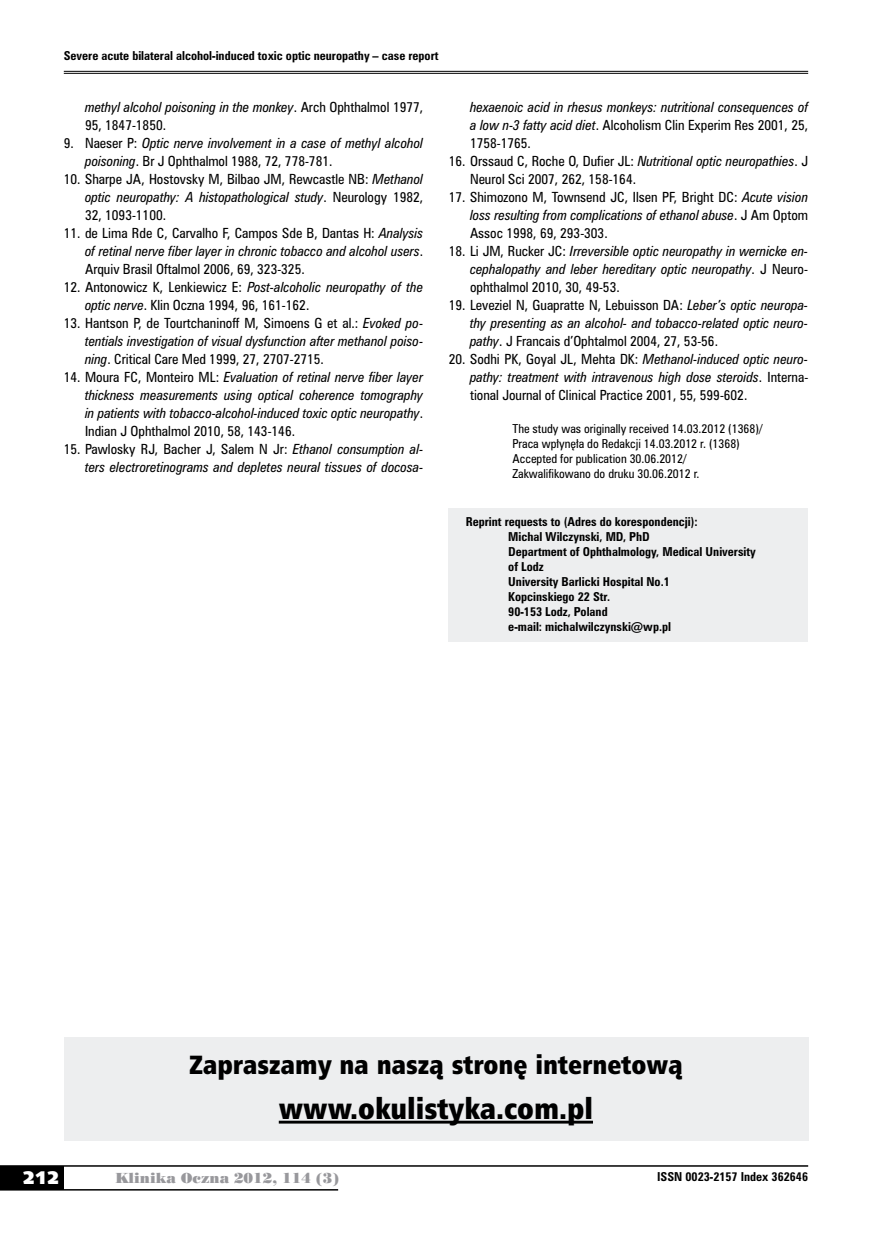
<style>
.page{position:relative;width:872px;height:1234px;background:#fff}
.page>*{position:absolute;margin:0;border:0;box-sizing:border-box;transform-origin:0 0}
.t1{font:28.5px "Humnst 777 X Blk Cn PL";color:#000}
.t2{font:25.5px "Humnst 777 X Blk Cn PL";color:#000}
.t3{font:18px "Humanst 531 U Blk PL";color:#fff}
.t4{font:13.5px "Poster Bodoni PL";color:#98989c}
.t5{font:12.75px/18px "Zurich Cn PL";color:#000;text-align:justify}
.t6{font:italic 12.75px/18px "Zurich Cn PL";color:#000;text-align:justify}
.t7{font:700 11.25px/15px "Zurich Cn PL";color:#000}
.t8{font:11.25px/15px "Zurich Cn PL";color:#000}
.s1{font-style:normal}
.s2{font-style:italic}
</style>
<div class="page">
<div style="left:0;top:1165px;width:64px;height:24px;background:#000"></div>
<hr style="left:0;top:1164px;width:808px;height:2px;background:#000">
<hr style="left:0;top:1188px;width:338px;height:2px;background:#000">
<hr style="left:64px;top:71px;width:744px;height:1px;background:#000">
<hr style="left:64px;top:73px;width:744px;height:1px;background:#000">
<div style="left:449px;top:508px;width:359px;height:134px;background:#edeeef"></div>
<div style="left:64px;top:1037px;width:744px;height:103px;background:#edeeef"></div>
<hr style="left:279px;top:1120px;width:314px;height:3px;background:#000">
<p class="t7" style="left:64px;top:48px;width:376px">Severe acute bilateral alcohol-induced toxic optic neuropathy – case report</p>
<p class="t6" style="left:85px;top:97px;width:340px">methyl alcohol poisoning in the monkey<span class="s1">. Arch Ophthalmol 1977,<br>95, 1847-1850.</span></p>
<p class="t6" style="left:85px;top:133px;width:339px;text-indent:-21px"><span class="s1">9. Naeser P:</span> Optic nerve involvement in a case of methyl alcohol poisoning<span class="s1">. Br J Ophthalmol 1988, 72, 778-781.</span></p>
<p class="t5" style="left:85px;top:169px;width:340px;text-indent:-21px">10. Sharpe JA, Hostovsky M, Bilbao JM, Rewcastle NB: <span class="s2">Methanol optic neuropathy: A histopathological study</span>. Neurology 1982, 32, 1093-1100.</p>
<p class="t5" style="left:85px;top:223px;width:340px;text-indent:-21px">11. de Lima Rde C, Carvalho F, Campos Sde B, Dantas H: <span class="s2">Analysis of retinal nerve fiber layer in chronic tobacco and alcohol users</span>.<br>Arquiv Brasil Oftalmol 2006, 69, 323-325.</p>
<p class="t5" style="left:85px;top:277px;width:340px;text-indent:-21px">12. Antonowicz K, Lenkiewicz E: <span class="s2">Post-alcoholic neuropathy of the optic nerve</span>. Klin Oczna 1994, 96, 161-162.</p>
<p class="t5" style="left:85px;top:313px;width:340px;text-indent:-21px">13. Hantson P, de Tourtchaninoff M, Simoens G et al.: <span class="s2">Evoked po&shy;tentials investigation of visual dysfunction after methanol poiso&shy;ning</span>. Critical Care Med 1999, 27, 2707-2715.</p>
<p class="t6" style="left:85px;top:367px;width:340px;text-indent:-21px"><span class="s1">14. Moura FC, Monteiro ML:</span> Evaluation of retinal nerve fiber layer thickness measurements using optical coherence tomography in patients with tobacco-alcohol-induced toxic optic neuropathy<span class="s1">.<br>Indian J Ophthalmol 2010, 58, 143-146.</span></p>
<p class="t6" style="left:64px;top:440px;width:361px;text-align:right"><span class="s1">15. Pawlosky RJ, Bacher J, Salem N Jr:</span> Ethanol consumption al&shy;ters electroretinograms and depletes neural tissues of docosa-</p>
<p class="t6" style="left:470px;top:98px;width:340px">hexaenoic acid in rhesus monkeys: nutritional consequences of a low n-3 fatty acid diet<span class="s1">. Alcoholism Clin Experim Res 2001, 25, 1758-1765.</span></p>
<p class="t5" style="left:470px;top:152px;width:340px;text-indent:-21px">16. Orssaud C, Roche O, Dufier JL: <span class="s2">Nutritional optic neuropathies</span>. J<br>Neurol Sci 2007, 262, 158-164.</p>
<p class="t5" style="left:470px;top:188px;width:340px;text-indent:-21px">17. Shimozono M, Townsend JC, Ilsen PF, Bright DC: <span class="s2">Acute vision loss resulting from complications of ethanol abuse</span>. J Am Optom Assoc 1998, 69, 293-303.</p>
<p class="t6" style="left:470px;top:242px;width:340px;text-indent:-21px"><span class="s1">18. Li JM, Rucker JC:</span> Irreversible optic neuropathy in wernicke en&shy;cephalopathy and leber hereditary optic neuropathy<span class="s1">. J Neuro&shy;ophthalmol 2010, 30, 49-53.</span></p>
<p class="t6" style="left:470px;top:296px;width:340px;text-indent:-21px"><span class="s1">19. Leveziel N, Guapratte N, Lebuisson DA:</span> Leber’s optic neuropa&shy;thy presenting as an alcohol- and tobacco-related optic neuro&shy;pathy<span class="s1">. J Francais d’Ophtalmol 2004, 27, 53-56.</span></p>
<p class="t5" style="left:470px;top:350px;width:340px;text-indent:-21px">20. Sodhi PK, Goyal JL, Mehta DK: <span class="s2">Methanol-induced optic neuro&shy;pathy: treatment with intravenous high dose steroids</span>. Interna&shy;tional Journal of Clinical Practice 2001, 55, 599-602.</p>
<p class="t8" style="left:512px;top:421px;width:251px">The study was originally received 14.03.2012 (1368)/ Praca wpłynęła do Redakcji 14.03.2012 r. (1368)<br>Accepted for publication 30.06.2012/ Zakwalifikowano do druku 30.06.2012 r.</p>
<p class="t7" style="left:508px;top:514px;width:249px;text-indent:-43px">Reprint requests to (Adres do korespondencji):<br>Michal Wilczynski, MD, PhD<br>Department of Ophthalmology, Medical University of Lodz<br>University Barlicki Hospital No.1<br>Kopcinskiego 22 Str.<br>90-153 Lodz, Poland<br>e-mail: michalwilczynski@wp.pl</p>
<h2 class="t2" style="left:189px;top:1047px;width:495px">Zapraszamy na naszą stronę internetową</h2>
<h1 class="t1" style="left:279px;top:1089px;width:316px">www.okulistyka.com.pl</h1>
<h3 class="t3" style="left:23px;top:1165px;width:38px">212</h3>
<p class="t4" style="left:115px;top:1168px;width:225px">Klinika Oczna 2012, 114 (3)</p>
<p class="t7" style="left:657px;top:1168px;width:152px">ISSN 0023-2157 Index 362646</p>
</div>
